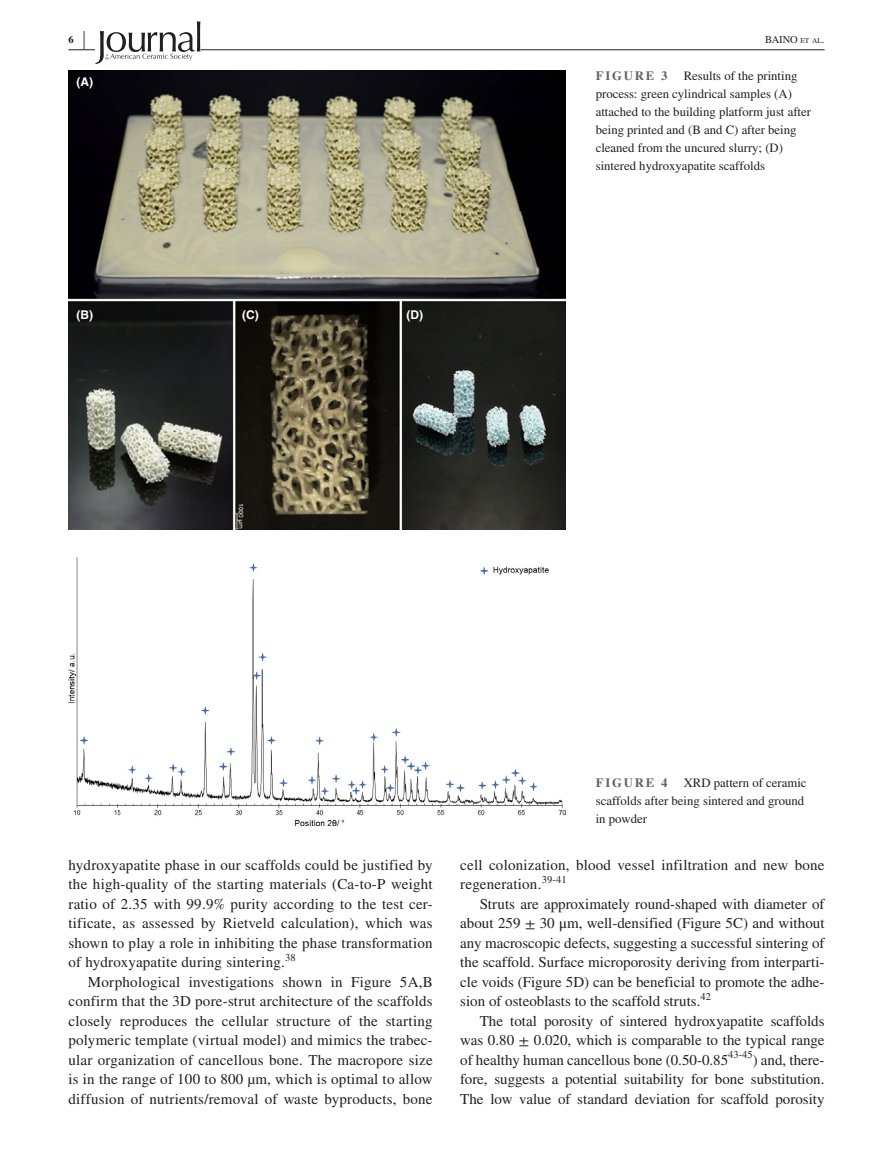
<style>
.page{position:relative;width:893px;height:1174px;background:#fff}
.page>*{position:absolute;margin:0;border:0;box-sizing:border-box;transform-origin:0 0}
.t1{font:700 25.95px "STIX";color:#231f20;scale:.36 1}
.t2{font:15px/19.5px "STIX";letter-spacing:.005em;color:#231f20;text-align:justify}
.t3{font:12.75px/18px "STIX";color:#231f20}
.t4{font:700 12.75px "STIX";letter-spacing:.14em;color:#636366}
.t5{font:700 12px "Helvetica";color:#fff}
.t6{font:10.5px "STIX";letter-spacing:.005em;color:#231f20}
.t7{font:10.5px "STIX";letter-spacing:-.005em;color:#231f20}
.t8{font:700 10.5px "STIX";color:#231f20}
.s1{font-size:7.35px}
</style>
<div class="page">
<hr style="left:68px;top:49px;width:756px;height:1px;background:#231f20">
<svg style="left:95px;top:21px;width:105px;height:43px"></svg>
<img style="left:68px;top:70px;width:498px;height:459px">
<img style="left:68px;top:558px;width:498px;height:267px">
<p class="t8" style="left:68px;top:33px;width:7px">6</p>
<h1 class="t1" style="left:83px;top:25px;width:7px">|</h1>
<p class="t7" style="left:765px;top:32px;width:61px">BAINO <span class="s1">et al</span>.</p>
<p class="t5" style="left:76px;top:75px;width:18px">(A)</p>
<p class="t5" style="left:76px;top:307px;width:18px">(B)</p>
<p class="t5" style="left:242px;top:307px;width:18px">(C)</p>
<p class="t5" style="left:406px;top:307px;width:18px">(D)</p>
<p class="t4" style="left:596px;top:68px;width:73px">FIGURE 3</p>
<p class="t3" style="left:596px;top:67px;width:217px;text-indent:88px">Results of the printing process: green cylindrical samples (A) attached to the building platform just after being printed and (B and C) after being cleaned from the uncured slurry; (D) sintered hydroxyapatite scaffolds</p>
<p class="t2" style="left:68px;top:856px;width:366px">hydroxyapatite phase in our scaffolds could be justified by the high-quality of the starting materials (Ca-to-P weight ratio of 2.35 with 99.9% purity according to the test cer&shy;tificate, as assessed by Rietveld calculation), which was shown to play a role in inhibiting the phase transformation of hydroxyapatite during sintering.</p>
<p class="t6" style="left:285px;top:950px;width:12px">38</p>
<p class="t2" style="left:68px;top:973px;width:366px;text-indent:20px">Morphological investigations shown in Figure 5A,B confirm that the 3D pore-strut architecture of the scaffolds closely reproduces the cellular structure of the starting polymeric template (virtual model) and mimics the trabec&shy;ular organization of cancellous bone. The macropore size is in the range of 100 to 800 µm, which is optimal to allow diffusion of nutrients/removal of waste byproducts, bone</p>
<p class="t4" style="left:596px;top:775px;width:73px">FIGURE 4</p>
<p class="t3" style="left:596px;top:774px;width:212px;text-indent:88px">XRD pattern of ceramic scaffolds after being sintered and ground in powder</p>
<p class="t2" style="left:460px;top:856px;width:366px">cell colonization, blood vessel infiltration and new bone regeneration.</p>
<p class="t6" style="left:542px;top:872px;width:27px">39-41</p>
<p class="t2" style="left:460px;top:895px;width:366px;text-indent:20px">Struts are approximately round-shaped with diameter of about 259 ± 30 μm, well-densified (Figure 5C) and without any macroscopic defects, suggesting a successful sintering of the scaffold. Surface microporosity deriving from interparti&shy;cle voids (Figure 5D) can be beneficial to promote the adhe&shy;sion of osteoblasts to the scaffold struts.</p>
<p class="t6" style="left:700px;top:989px;width:12px">42</p>
<p class="t2" style="left:460px;top:1012px;width:366px;text-indent:20px">The total porosity of sintered hydroxyapatite scaffolds was 0.80 ± 0.020, which is comparable to the typical range of healthy human cancellous bone (0.50-0.85</p>
<p class="t6" style="left:728px;top:1047px;width:26px">43-45</p>
<p class="t2" style="left:460px;top:1051px;width:366px;text-indent:292px">) and, there&shy;fore, suggests a potential suitability for bone substitution.<br>The low value of standard deviation for scaffold porosity</p>
</div>
